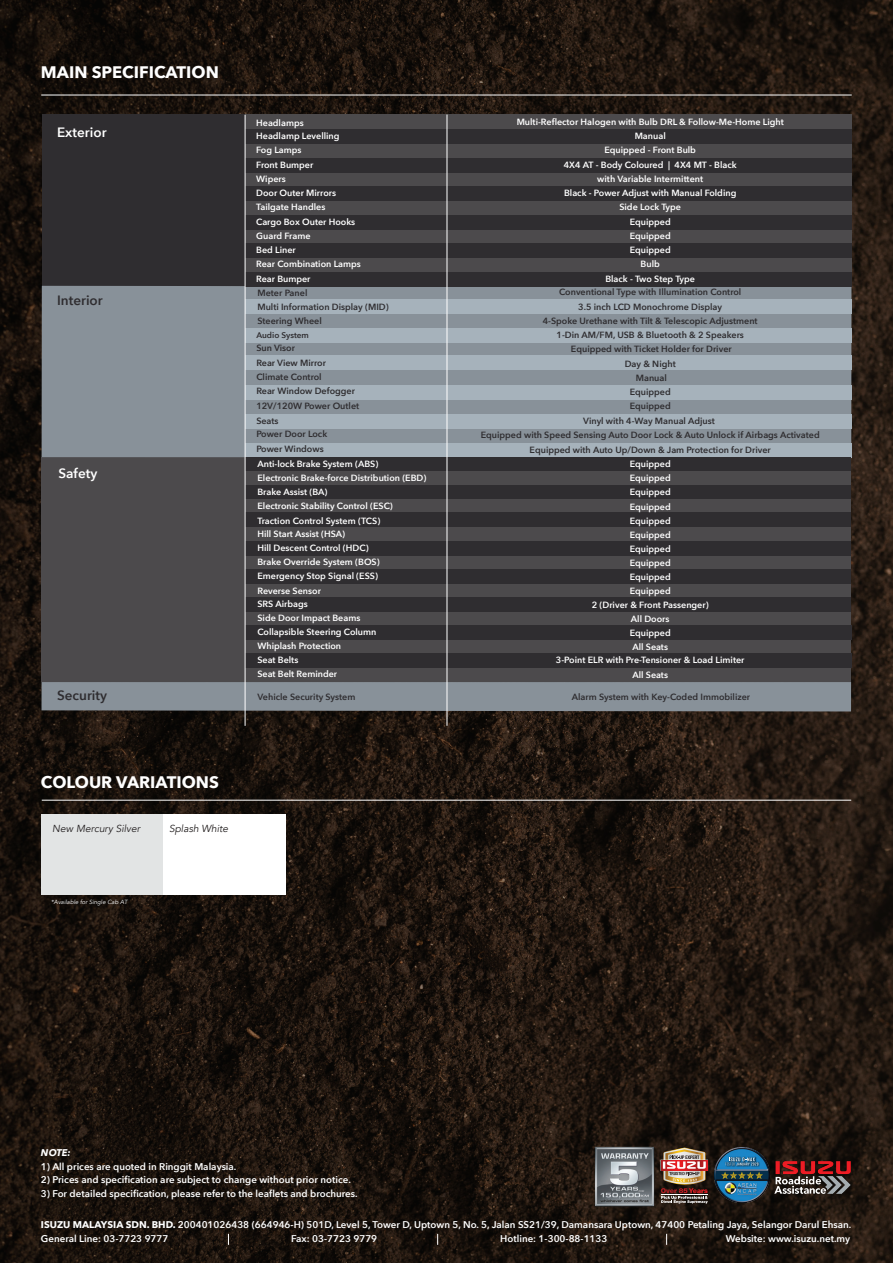
<style>
.page{position:relative;width:893px;height:1263px;background:#fff}
.page>*{position:absolute;margin:0;border:0;box-sizing:border-box;transform-origin:0 0}
.t1{font:700 16.65px "Avenir Next";color:#fff}
.t2{font:600 13.5px "Avenir Next";color:#2f2d30}
.t3{font:600 13.5px "Avenir Next";color:#fff}
.t4{font:italic 10.2px "Avenir";color:#252122}
.t5{font:italic 10.2px "Avenir";color:#221e1e}
.t6{font:600 9.75px/14.2px "Avenir Next";color:#fff}
.t7{font:italic 700 9.75px "Avenir Next";color:#fff}
.t8{font:600 9px/14px "Avenir Next";color:#fff}
.t9{font:600 9px/14.2px "Avenir Next";color:#2f2d30}
.t10{font:600 8.25px "Avenir Next";color:#2f2d30}
.t11{font:italic 6px "Avenir";color:#fff}
.s1{font-weight:700}
</style>
<div class="page">
<img style="left:0;top:0;width:893px;height:1263px">
<hr style="left:41px;top:95px;width:811px;height:1px;background:#fff">
<div style="left:42px;top:114px;width:809px;height:172px;background:#4c4a4c"></div>
<div style="left:42px;top:457px;width:809px;height:225px;background:#4c4a4c"></div>
<div style="left:42px;top:115px;width:203px;height:171px;background:#2f2d30"></div>
<div style="left:42px;top:286px;width:809px;height:171px;background:#889199"></div>
<div style="left:245px;top:129px;width:606px;height:15px;background:#2f2d30"></div>
<div style="left:245px;top:158px;width:606px;height:14px;background:#2f2d30"></div>
<div style="left:245px;top:186px;width:606px;height:15px;background:#2f2d30"></div>
<div style="left:245px;top:215px;width:606px;height:14px;background:#2f2d30"></div>
<div style="left:245px;top:244px;width:606px;height:14px;background:#2f2d30"></div>
<div style="left:245px;top:272px;width:606px;height:14px;background:#2f2d30"></div>
<div style="left:245px;top:300px;width:606px;height:14px;background:#a6b2bb"></div>
<div style="left:245px;top:328px;width:606px;height:14px;background:#a6b2bb"></div>
<div style="left:245px;top:386px;width:606px;height:14px;background:#a6b2bb"></div>
<div style="left:245px;top:414px;width:606px;height:14px;background:#a6b2bb"></div>
<div style="left:245px;top:443px;width:606px;height:14px;background:#a6b2bb"></div>
<div style="left:245px;top:356px;width:606px;height:14px;background:#a6b2bb"></div>
<div style="left:245px;top:457px;width:606px;height:14px;background:#2f2d30"></div>
<div style="left:245px;top:485px;width:606px;height:14px;background:#2f2d30"></div>
<div style="left:245px;top:541px;width:606px;height:14px;background:#2f2d30"></div>
<div style="left:245px;top:569px;width:606px;height:14px;background:#2f2d30"></div>
<div style="left:245px;top:597px;width:606px;height:14px;background:#2f2d30"></div>
<div style="left:245px;top:625px;width:606px;height:14px;background:#2f2d30"></div>
<div style="left:245px;top:653px;width:606px;height:14px;background:#2f2d30"></div>
<div style="left:245px;top:512px;width:606px;height:15px;background:#2f2d30"></div>
<div style="left:42px;top:682px;width:809px;height:29px;background:#889199"></div>
<hr style="left:245px;top:115px;width:1px;height:611px;background:#fff">
<hr style="left:447px;top:115px;width:1px;height:611px;background:#fff">
<img style="left:661px;top:1147px;width:47px;height:56px">
<img style="left:715px;top:1148px;width:43px;height:55px">
<img style="left:724px;top:1162px;width:34px;height:6px">
<img style="left:728px;top:1156px;width:29px;height:1px">
<svg style="left:725px;top:1157px;width:33px;height:8px"></svg>
<svg style="left:721px;top:1171px;width:37px;height:8px"></svg>
<img style="left:758px;top:1142px;width:110px;height:71px">
<img style="left:590px;top:1143px;width:68px;height:68px">
<hr style="left:42px;top:800px;width:809px;height:1px;background:#fff">
<div style="left:42px;top:815px;width:122px;height:80px;background:#e2e4e4"></div>
<div style="left:163px;top:815px;width:122px;height:80px;background:#fff"></div>
<h1 class="t1" style="left:41px;top:58px;width:179px">MAIN SPECIFICATION</h1>
<h2 class="t3" style="left:57px;top:121px;width:51px">Exterior</h2>
<h2 class="t2" style="left:57px;top:289px;width:47px">Interior</h2>
<h2 class="t3" style="left:58px;top:462px;width:40px">Safety</h2>
<p class="t8" style="left:256px;top:115px;width:106px">Headlamps<br>Headlamp Levelling<br>Fog Lamps<br>Front Bumper<br>Wipers<br>Door Outer Mirrors<br>Tailgate Handles<br>Cargo Box Outer Hooks<br>Guard Frame<br>Bed Liner<br>Rear Combination Lamps<br>Rear Bumper</p>
<p class="t8" style="left:517px;top:115px;width:269px">Multi-Reflector Halogen with Bulb DRL &amp; Follow-Me-Home Light</p>
<p class="t9" style="left:257px;top:285px;width:133px">Meter Panel<br>Multi Information Display (MID)</p>
<p class="t8" style="left:564px;top:129px;width:174px;text-align:center">Manual<br>Equipped - Front Bulb<br>4X4 AT - Body Coloured | 4X4 MT - Black with Variable Intermittent<br>Black - Power Adjust with Manual Folding<br>Side Lock Type<br>Equipped<br>Equipped<br>Equipped<br>Bulb<br>Black - Two Step Type</p>
<p class="t9" style="left:543px;top:285px;width:216px;text-align:center">Conventional Type with Illumination Control<br>3.5 inch LCD Monochrome Display<br>4-Spoke Urethane with Tilt &amp; Telescopic Adjustment 1-Din AM/FM, USB &amp; Bluetooth &amp; 2 Speakers</p>
<p class="t9" style="left:257px;top:313px;width:66px">Steering Wheel</p>
<p class="t10" style="left:256px;top:328px;width:54px">Audio System</p>
<p class="t9" style="left:256px;top:341px;width:104px">Sun Visor<br>Rear View Mirror<br>Climate Control<br>Rear Window Defogger<br>12V/120W Power Outlet</p>
<p class="t9" style="left:256px;top:414px;width:72px;line-height:13.5px">Seats<br>Power Door Lock</p>
<p class="t9" style="left:256px;top:442px;width:69px">Power Windows</p>
<p class="t9" style="left:571px;top:342px;width:162px;text-align:center">Equipped with Ticket Holder for Driver<br>Day &amp; Night<br>Manual<br>Equipped<br>Equipped</p>
<p class="t9" style="left:481px;top:413px;width:340px;line-height:14.7px;text-align:center">Vinyl with 4-Way Manual Adjust<br>Equipped with Speed Sensing Auto Door Lock &amp; Auto Unlock if Airbags Activated<br>Equipped with Auto Up/Down &amp; Jam Protection for Driver</p>
<p class="t8" style="left:257px;top:457px;width:171px">Anti-lock Brake System (ABS)<br>Electronic Brake-force Distribution (EBD)<br>Brake Assist (BA)<br>Electronic Stability Control (ESC)<br>Traction Control System (TCS)<br>Hill Start Assist (HSA)<br>Hill Descent Control (HDC)<br>Brake Override System (BOS)<br>Emergency Stop Signal (ESS)<br>Reverse Sensor<br>SRS Airbags<br>Side Door Impact Beams<br>Collapsible Steering Column<br>Whiplash Protection<br>Seat Belts<br>Seat Belt Reminder</p>
<p class="t8" style="left:556px;top:457px;width:190px;text-align:center">Equipped<br>Equipped<br>Equipped<br>Equipped<br>Equipped<br>Equipped<br>Equipped<br>Equipped<br>Equipped<br>Equipped<br>2 (Driver &amp; Front Passenger)<br>All Doors<br>Equipped<br>All Seats<br>3-Point ELR with Pre-Tensioner &amp; Load Limiter<br>All Seats</p>
<h2 class="t2" style="left:57px;top:684px;width:51px">Security</h2>
<p class="t9" style="left:257px;top:689px;width:100px">Vehicle Security System</p>
<p class="t9" style="left:572px;top:689px;width:180px">Alarm System with Key-Coded Immobilizer</p>
<h1 class="t1" style="left:41px;top:768px;width:179px">COLOUR VARIATIONS</h1>
<p class="t4" style="left:52px;top:823px;width:89px">New Mercury Silver</p>
<p class="t5" style="left:169px;top:823px;width:61px">Splash White</p>
<p class="t11" style="left:51px;top:898px;width:78px">*Available for Single Cab AT</p>
<p class="t7" style="left:41px;top:1144px;width:31px">NOTE:</p>
<p class="t6" style="left:41px;top:1159px;width:197px">1) All prices are quoted in Ringgit Malaysia.</p>
<p class="t6" style="left:41px;top:1172px;width:311px">2) Prices and specification are subject to change without prior notice.</p>
<p class="t6" style="left:41px;top:1186px;width:318px">3) For detailed specification, please refer to the leaflets and brochures.</p>
<p class="t6" style="left:41px;top:1217px;width:812px"><span class="s1">ISUZU MALAYSIA SDN. BHD.</span> 200401026438 (664946-H) 501D, Level 5, Tower D, Uptown 5, No. 5, Jalan SS21/39, Damansara Uptown, 47400 Petaling Jaya, Selangor Darul Ehsan.<br>General Line: 03-7723 9777</p>
<p class="t6" style="left:291px;top:1231px;width:88px">Fax: 03-7723 9779</p>
<p class="t6" style="left:500px;top:1231px;width:109px">Hotline: 1-300-88-1133</p>
<p class="t6" style="left:726px;top:1231px;width:126px">Website: www.isuzu.net.my</p>
</div>
